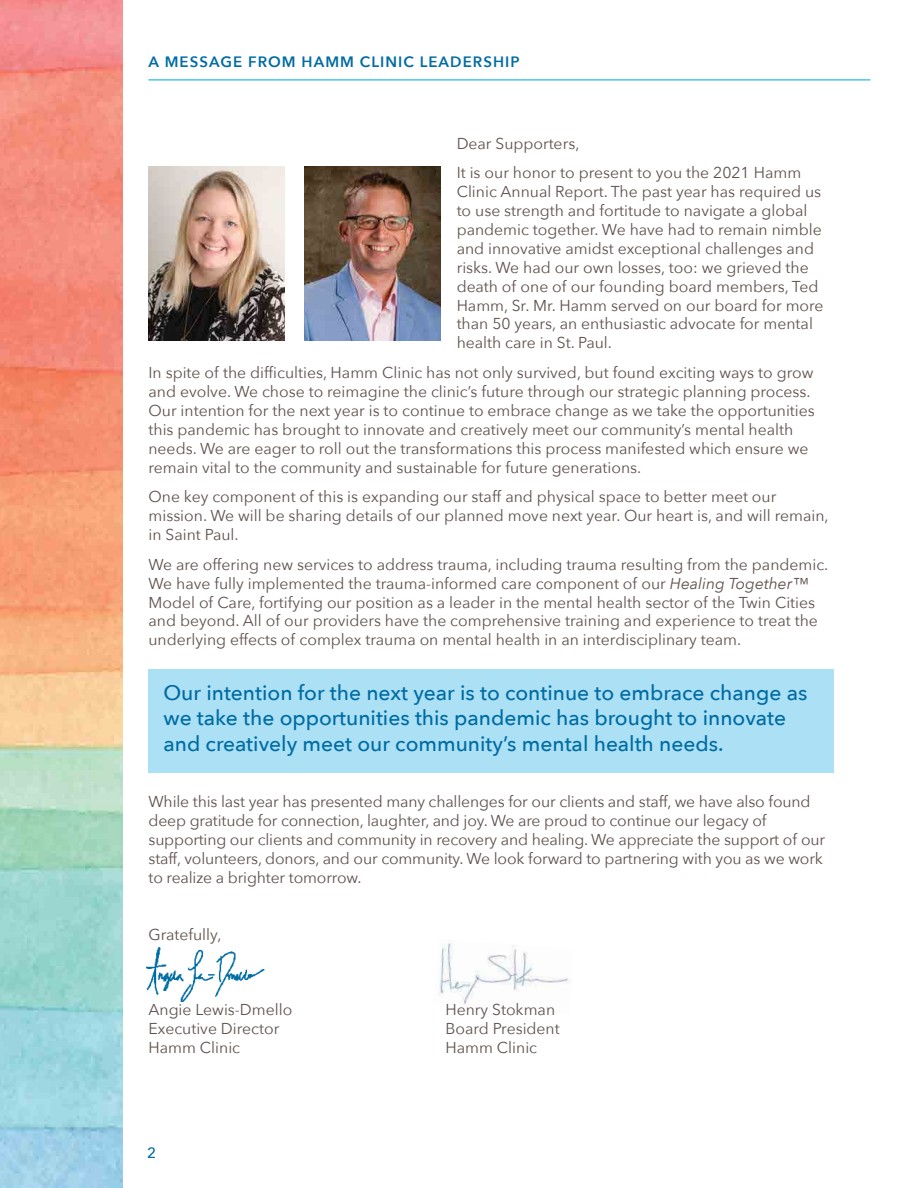
<style>
.page{position:relative;width:918px;height:1188px;background:#fff}
.page>*{position:absolute;margin:0;border:0;box-sizing:border-box;transform-origin:0 0}
.t1{font:500 21px/25.5px "Avenir Next";color:#006ca3}
.t2{font:15.75px/18.9px "Avenir Next";color:#5e514e}
.t3{font:600 15px "Avenir Next";letter-spacing:.07em;color:#006ca3}
.t4{font:500 15px "Avenir Next";color:#006ca3}
.s1{font-style:italic}
</style>
<div class="page">
<img style="left:439px;top:940px;width:130px;height:64px">
<img style="left:146px;top:946px;width:119px;height:55px">
<hr style="left:148px;top:79px;width:722px;height:2px;background:#49c7ed">
<img style="left:304px;top:166px;width:136px;height:174px">
<img style="left:148px;top:166px;width:137px;height:174px">
<div style="left:148px;top:670px;width:686px;height:103px;background:#ace0f5"></div>
<img style="left:0;top:0;width:122px;height:1188px">
<p class="t3" style="left:148px;top:49px;width:373px">A MESSAGE FROM HAMM CLINIC LEADERSHIP</p>
<p class="t2" style="left:457px;top:133px;width:124px">Dear Supporters,</p>
<p class="t2" style="left:457px;top:163px;width:369px">It is our honor to present to you the 2021 Hamm Clinic Annual Report. The past year has required us to use strength and fortitude to navigate a global pandemic together. We have had to remain nimble and innovative amidst exceptional challenges and risks. We had our own losses, too: we grieved the death of one of our founding board members, Ted Hamm, Sr. Mr. Hamm served on our board for more than 50 years, an enthusiastic advocate for mental health care in St. Paul.</p>
<p class="t2" style="left:148px;top:362px;width:668px">In spite of the difficulties, Hamm Clinic has not only survived, but found exciting ways to grow and evolve. We chose to reimagine the clinic’s future through our strategic planning process.<br>Our intention for the next year is to continue to embrace change as we take the opportunities this pandemic has brought to innovate and creatively meet our community’s mental health needs. We are eager to roll out the transformations this process manifested which ensure we remain vital to the community and sustainable for future generations.</p>
<p class="t2" style="left:148px;top:487px;width:682px">One key component of this is expanding our staff and physical space to better meet our mission. We will be sharing details of our planned move next year. Our heart is, and will remain, in Saint Paul.</p>
<p class="t2" style="left:148px;top:554px;width:681px">We are offering new services to address trauma, including trauma resulting from the pandemic.<br>We have fully implemented the trauma-informed care component of our <span class="s1">Healing Together™ </span>Model of Care, fortifying our position as a leader in the mental health sector of the Twin Cities and beyond. All of our providers have the comprehensive training and experience to treat the underlying effects of complex trauma on mental health in an interdisciplinary team.</p>
<p class="t1" style="left:163px;top:679px;width:645px">Our intention for the next year is to continue to embrace change as we take the opportunities this pandemic has brought to innovate and creatively meet our community’s mental health needs.</p>
<p class="t2" style="left:148px;top:792px;width:678px">While this last year has presented many challenges for our clients and staff, we have also found deep gratitude for connection, laughter, and joy. We are proud to continue our legacy of supporting our clients and community in recovery and healing. We appreciate the support of our staff, volunteers, donors, and our community. We look forward to partnering with you as we work to realize a brighter tomorrow.</p>
<p class="t2" style="left:148px;top:924px;width:74px">Gratefully,</p>
<p class="t2" style="left:148px;top:1000px;width:145px">Angie Lewis-Dmello</p>
<p class="t2" style="left:445px;top:1000px;width:111px">Henry Stokman</p>
<p class="t2" style="left:148px;top:1019px;width:132px">Executive Director</p>
<p class="t2" style="left:445px;top:1019px;width:116px">Board President</p>
<p class="t2" style="left:148px;top:1037px;width:93px">Hamm Clinic</p>
<p class="t2" style="left:445px;top:1037px;width:93px">Hamm Clinic</p>
<p class="t4" style="left:147px;top:1140px;width:10px">2</p>
</div>
